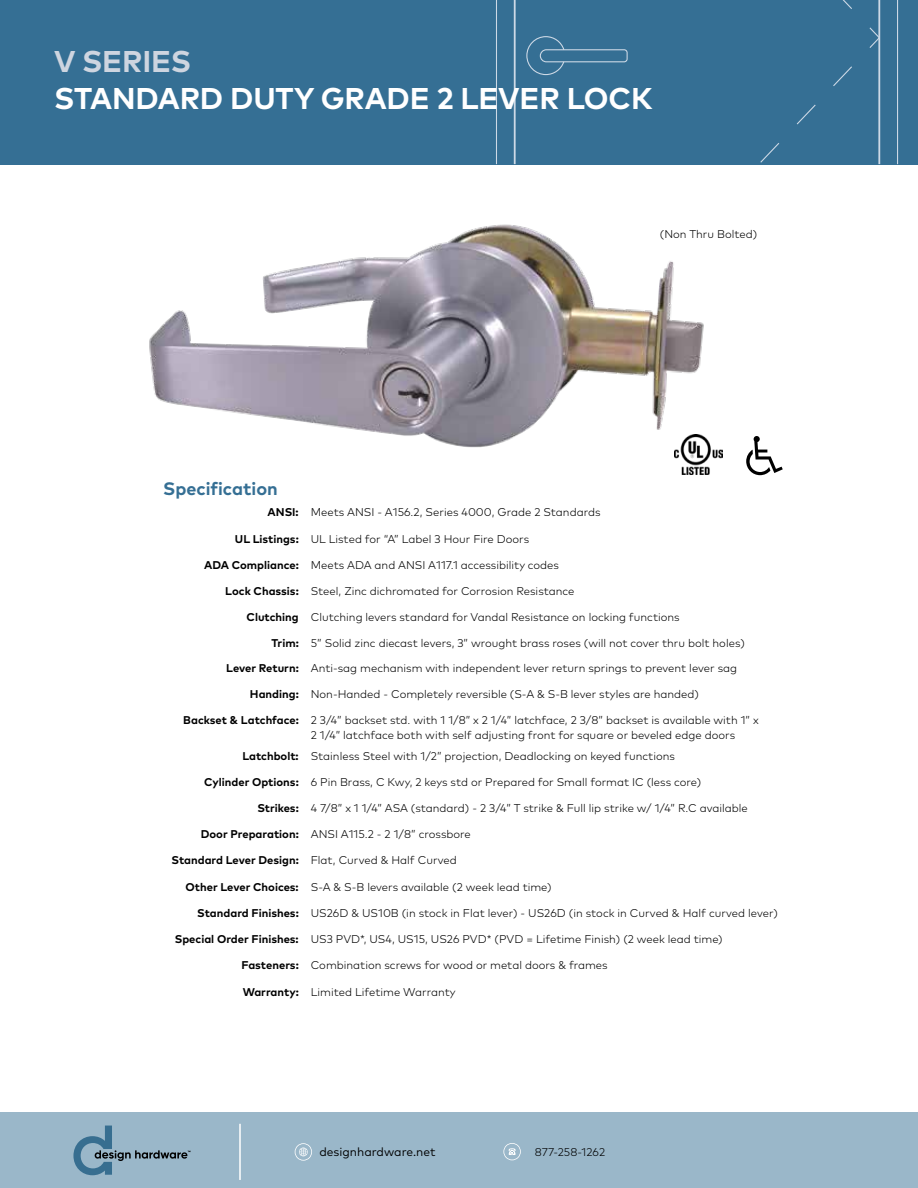
<style>
.page{position:relative;width:918px;height:1188px;background:#fff}
.page>*{position:absolute;margin:0;border:0;box-sizing:border-box;transform-origin:0 0}
.t1{font:700 30px "Mark Pro";letter-spacing:-.005em;color:#fff}
.t2{font:700 30px "Mark Pro";letter-spacing:-.005em;color:#ced5e0}
.t3{font:700 18px "Mark Pro";color:#356f94}
.t4{font:12px "Mark Pro";color:#000}
.t5{font:300 11.25px/14.2px "Mark Pro";color:#000}
.s1{font-weight:700}
</style>
<div class="page">
<div style="left:0;top:0;width:918px;height:165px;background:#356f94"></div>
<hr style="left:878px;top:0;width:2px;height:164px;background:#cdd9e6">
<hr style="left:514px;top:0;width:2px;height:164px;background:#cdd9e6">
<hr style="left:897px;top:0;width:1px;height:164px;background:#cdd9e6">
<hr style="left:496px;top:0;width:1px;height:164px;background:#cdd9e6">
<svg style="left:842px;top:0;width:10px;height:9px"></svg>
<svg style="left:869px;top:27px;width:10px;height:21px"></svg>
<svg style="left:526px;top:36px;width:326px;height:127px"></svg>
<div style="left:0;top:1112px;width:918px;height:76px;background:#9ab7c9"></div>
<svg style="left:73px;top:1126px;width:117px;height:49px"></svg>
<hr style="left:239px;top:1124px;width:2px;height:56px;background:#fff">
<svg style="left:295px;top:1143px;width:17px;height:18px"></svg>
<svg style="left:503px;top:1143px;width:18px;height:17px"></svg>
<img style="left:681px;top:449px;width:42px;height:25px">
<svg style="left:746px;top:436px;width:37px;height:39px"></svg>
<img style="left:149px;top:224px;width:573px;height:237px">
<h1 class="t2" style="left:54px;top:39px;width:139px">V SERIES</h1>
<h1 class="t1" style="left:54px;top:76px;width:600px">STANDARD DUTY GRADE 2 LEVER LOCK</h1>
<p class="t5" style="left:660px;top:226px;width:99px">(Non Thru Bolted)</p>
<h2 class="t3" style="left:163px;top:475px;width:116px">Specification</h2>
<p class="t5" style="left:268px;top:504px;width:334px"><span class="s1">ANSI:</span> Meets ANSI - A156.2, Series 4000, Grade 2 Standards</p>
<p class="t5" style="left:235px;top:531px;width:296px"><span class="s1">UL Listings:</span> UL Listed for “A” Label 3 Hour Fire Doors</p>
<p class="t5" style="left:204px;top:557px;width:356px"><span class="s1">ADA Compliance:</span> Meets ADA and ANSI A117.1 accessibility codes</p>
<p class="t5" style="left:225px;top:583px;width:351px"><span class="s1">Lock Chassis:</span> Steel, Zinc dichromated for Corrosion Resistance</p>
<p class="t5" style="left:247px;top:609px;width:435px"><span class="s1">Clutching</span> Clutching levers standard for Vandal Resistance on locking functions</p>
<p class="t5" style="left:271px;top:635px;width:475px"><span class="s1">Trim:</span> 5” Solid zinc diecast levers, 3” wrought brass roses (will not cover thru bolt holes)</p>
<p class="t5" style="left:226px;top:660px;width:512px"><span class="s1">Lever Return:</span> Anti-sag mechanism with independent lever return springs to prevent lever sag</p>
<p class="t5" style="left:250px;top:686px;width:451px"><span class="s1">Handing:</span> Non-Handed - Completely reversible (S-A &amp; S-B lever styles are handed)</p>
<p class="t5" style="left:311px;top:712px;width:449px;text-indent:-127px"><span class="s1">Backset &amp; Latchface:</span> 2 3/4” backset std. with 1 1/8” x 2 1/4” latchface, 2 3/8” backset is available with 1” x<br>2 1/4” latchface both with self adjusting front for square or beveled edge doors</p>
<p class="t5" style="left:242px;top:748px;width:434px"><span class="s1">Latchbolt:</span> Stainless Steel with 1/2” projection, Deadlocking on keyed functions</p>
<p class="t5" style="left:204px;top:774px;width:499px"><span class="s1">Cylinder Options:</span> 6 Pin Brass, C Kwy, 2 keys std or Prepared for Small format IC (less core)</p>
<p class="t5" style="left:257px;top:800px;width:492px"><span class="s1">Strikes:</span> 4 7/8” x 1 1/4” ASA (standard) - 2 3/4” T strike &amp; Full lip strike w/ 1/4” R.C available</p>
<p class="t5" style="left:201px;top:826px;width:272px"><span class="s1">Door Preparation:</span> ANSI A115.2 - 2 1/8” crossbore</p>
<p class="t5" style="left:172px;top:852px;width:287px"><span class="s1">Standard Lever Design:</span> Flat, Curved &amp; Half Curved</p>
<p class="t5" style="left:186px;top:879px;width:368px"><span class="s1">Other Lever Choices:</span> S-A &amp; S-B levers available (2 week lead time)</p>
<p class="t5" style="left:197px;top:905px;width:582px"><span class="s1">Standard Finishes:</span> US26D &amp; US10B (in stock in Flat lever) - US26D (in stock in Curved &amp; Half curved lever)</p>
<p class="t5" style="left:175px;top:931px;width:549px"><span class="s1">Special Order Finishes:</span> US3 PVD*, US4, US15, US26 PVD* (PVD = Lifetime Finish) (2 week lead time)</p>
<p class="t5" style="left:241px;top:957px;width:368px"><span class="s1">Fasteners:</span> Combination screws for wood or metal doors &amp; frames</p>
<p class="t5" style="left:243px;top:984px;width:214px"><span class="s1">Warranty:</span> Limited Lifetime Warranty</p>
<p class="t4" style="left:319px;top:1143px;width:118px">designhardware.net</p>
<p class="t5" style="left:535px;top:1144px;width:72px">877-258-1262</p>
</div>
